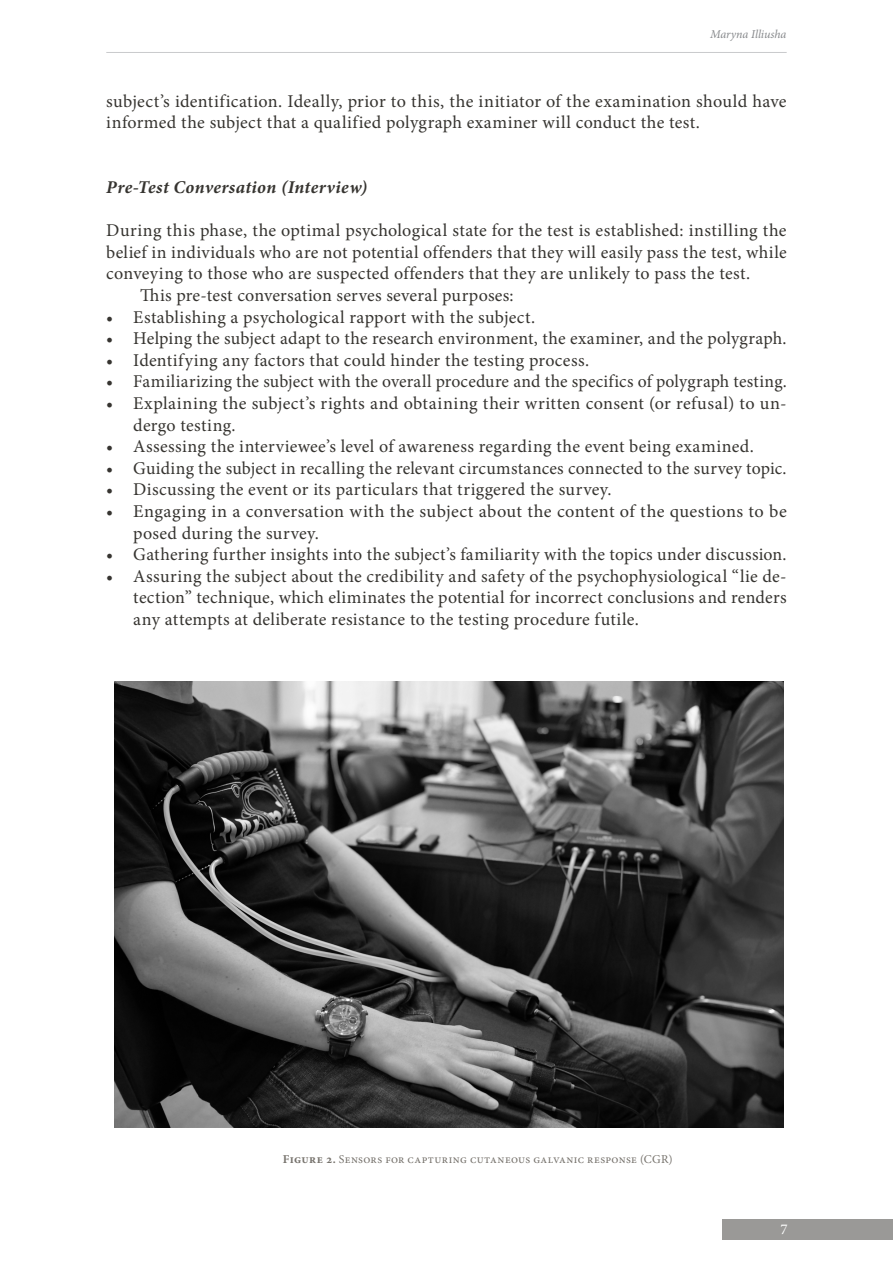
<style>
.page{position:relative;width:893px;height:1263px;background:#fff}
.page>*{position:absolute;margin:0;border:0;box-sizing:border-box;transform-origin:0 0}
.Основной_Текст{font:18px/21.6px "Minion Pro";letter-spacing:.015em;color:#363430}
.Основной_Текст-2{font:italic 700 18px "Minion Pro";letter-spacing:.02em;color:#363430}
.t1{font:15px "Minion Pro";color:#fff}
.photo{font:12px "Minion Pro";letter-spacing:.03em;color:#77736d}
.t2{font:italic 12px "Minion Pro";letter-spacing:-.005em;color:#86888b}
.s1{font-weight:700}
</style>
<div class="page">
<div style="left:722px;top:1220px;width:171px;height:20px;background:#9a9997"></div>
<hr style="left:106px;top:52px;width:681px;height:1px;background:#c9cacc">
<img style="left:115px;top:682px;width:669px;height:445px">
<p class="t2" style="left:710px;top:26px;width:77px">Maryna Illiusha</p>
<p class="Основной_Текст" style="left:106px;top:90px;width:682px">subject’s identification. Ideally, prior to this, the initiator of the examination should have informed the subject that a qualified polygraph examiner will conduct the test.</p>
<p class="Основной_Текст-2" style="left:106px;top:174px;width:262px">Pre-Test Conversation (Interview)</p>
<p class="Основной_Текст" style="left:106px;top:220px;width:682px;text-align:justify">During this phase, the optimal psychological state for the test is established: instilling the belief in individuals who are not potential offenders that they will easily pass the test, while conveying to those who are suspected offenders that they are unlikely to pass the test.</p>
<p class="Основной_Текст" style="left:140px;top:284px;width:375px">This pre-test conversation serves several purposes:</p>
<p class="Основной_Текст" style="left:106px;top:306px;width:430px">• Establishing a psychological rapport with the subject.</p>
<p class="Основной_Текст" style="left:106px;top:328px;width:682px">• Helping the subject adapt to the research environment, the examiner, and the polygraph.</p>
<p class="Основной_Текст" style="left:106px;top:349px;width:484px">• Identifying any factors that could hinder the testing process.</p>
<p class="Основной_Текст" style="left:106px;top:371px;width:682px">• Familiarizing the subject with the overall procedure and the specifics of polygraph testing.</p>
<p class="Основной_Текст" style="left:133px;top:392px;width:655px;text-indent:-27px">• Explaining the subject’s rights and obtaining their written consent (or refusal) to un&shy;dergo testing.</p>
<p class="Основной_Текст" style="left:106px;top:436px;width:649px">• Assessing the interviewee’s level of awareness regarding the event being examined.</p>
<p class="Основной_Текст" style="left:106px;top:457px;width:682px">• Guiding the subject in recalling the relevant circumstances connected to the survey topic.</p>
<p class="Основной_Текст" style="left:106px;top:479px;width:507px">• Discussing the event or its particulars that triggered the survey.</p>
<p class="Основной_Текст" style="left:133px;top:500px;width:655px;text-indent:-27px">• Engaging in a conversation with the subject about the content of the questions to be posed during the survey.</p>
<p class="Основной_Текст" style="left:106px;top:544px;width:682px">• Gathering further insights into the subject’s familiarity with the topics under discussion.</p>
<p class="Основной_Текст" style="left:133px;top:565px;width:655px;text-align:justify;text-indent:-27px">• Assuring the subject about the credibility and safety of the psychophysiological “lie de&shy;tection” technique, which eliminates the potential for incorrect conclusions and renders any attempts at deliberate resistance to the testing procedure futile.</p>
<p class="photo" style="left:283px;top:1151px;width:391px"><span class="s1">Figure 2.</span> Sensors for capturing cutaneous galvanic response (CGR)</p>
<p class="t1" style="left:780px;top:1219px;width:9px">7</p>
</div>
